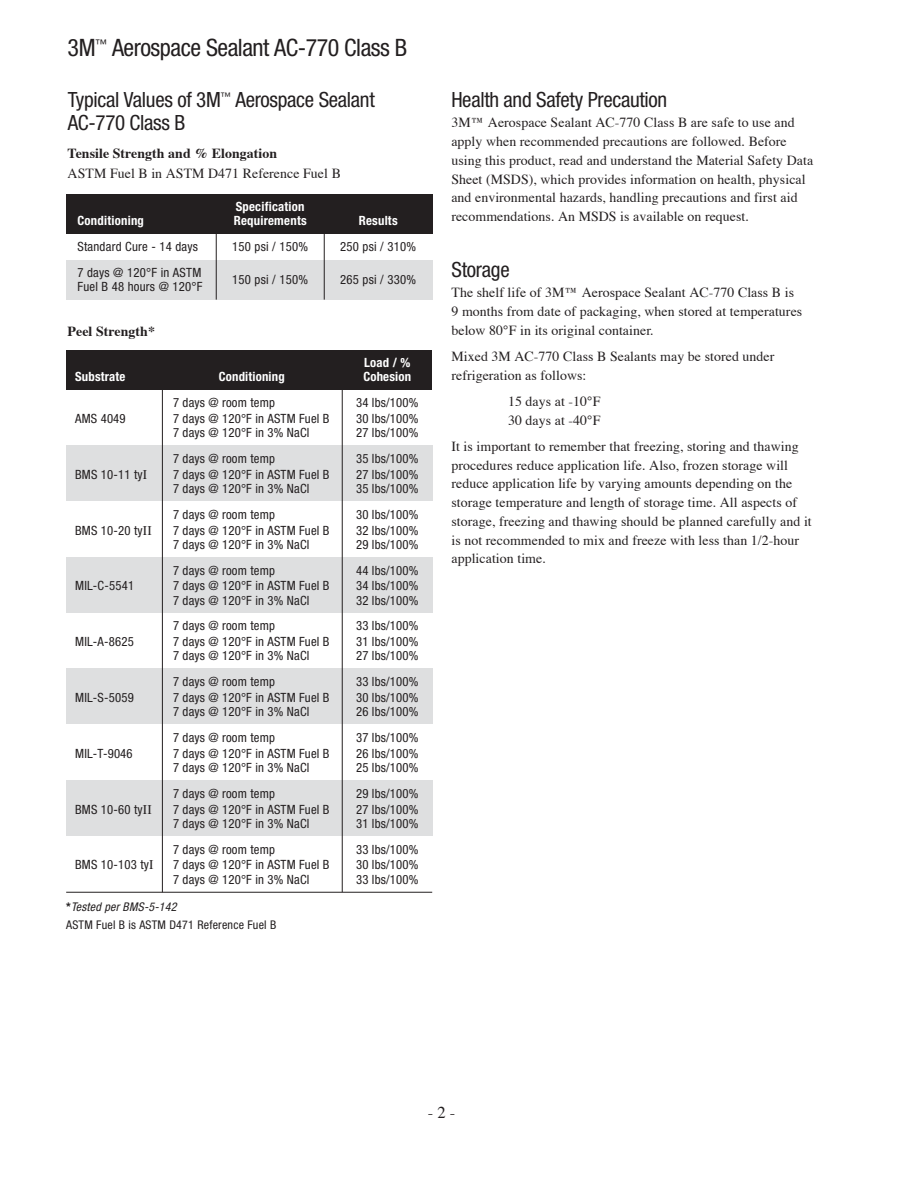
<style>
.page{position:relative;width:918px;height:1188px;background:#fff}
.page>*{position:absolute;margin:0;border:0;box-sizing:border-box;transform-origin:0 0}
.t1{font:condensed 24px "Helvetica Neue";letter-spacing:-.02em;color:#231f20}
.t2{font:condensed 21px/22.5px "Helvetica Neue";letter-spacing:-.015em;color:#231f20}
.t3{font:16.5px "Times";color:#231f20}
.t4{font:13.8px/18.8px "Times";letter-spacing:.005em;color:#231f20}
.t5{font:700 13.8px "Times";letter-spacing:.005em;color:#231f20}
.t6{font:condensed 12.75px/14.2px "Helvetica Neue";letter-spacing:.015em;color:#231f20}
.t7{font:700 condensed 12.75px "Helvetica Neue";letter-spacing:.02em;color:#fff}
.t8{font:condensed 12px/18px "Helvetica Neue";letter-spacing:.02em;color:#231f20}
.s1{font-family:"Times";font-stretch:normal;font-size:13.2px}
.s2{font-weight:700}
.s3{font-style:italic}
</style>
<div class="page">
<div style="left:66px;top:446px;width:366px;height:55px;background:#dedfe0"></div>
<div style="left:66px;top:557px;width:366px;height:55px;background:#dedfe0"></div>
<div style="left:66px;top:669px;width:366px;height:55px;background:#dedfe0"></div>
<div style="left:66px;top:780px;width:366px;height:56px;background:#dedfe0"></div>
<div style="left:66px;top:350px;width:366px;height:40px;background:#231f20"></div>
<hr style="left:66px;top:892px;width:366px;height:1px;background:#231f20">
<hr style="left:162px;top:374px;width:1px;height:518px;background:#231f20">
<hr style="left:342px;top:374px;width:1px;height:518px;background:#231f20">
<div style="left:66px;top:260px;width:366px;height:40px;background:#dedfe0"></div>
<div style="left:66px;top:194px;width:366px;height:40px;background:#231f20"></div>
<hr style="left:216px;top:229px;width:1px;height:71px;background:#231f20">
<hr style="left:324px;top:229px;width:1px;height:71px;background:#231f20">
<h1 class="t1" style="left:68px;top:39px;width:341px">3M<sup>™</sup> Aerospace Sealant AC-770 Class B</h1>
<h2 class="t2" style="left:68px;top:90px;width:309px">Typical Values of 3M<sup>™</sup> Aerospace Sealant<br>AC-770 Class B</h2>
<p class="t5" style="left:68px;top:147px;width:211px">Tensile Strength and % Elongation</p>
<p class="t4" style="left:68px;top:165px;width:275px">ASTM Fuel B in ASTM D471 Reference Fuel B</p>
<p class="t7" style="left:236px;top:202px;width:70px">Specification</p>
<p class="t7" style="left:77px;top:216px;width:68px">Conditioning</p>
<p class="t7" style="left:234px;top:216px;width:75px">Requirements</p>
<p class="t7" style="left:359px;top:216px;width:40px">Results</p>
<p class="t6" style="left:77px;top:241px;width:122px">Standard Cure - 14 days</p>
<p class="t6" style="left:232px;top:241px;width:77px">150 psi / 150%</p>
<p class="t6" style="left:340px;top:241px;width:77px">250 psi / 310%</p>
<p class="t6" style="left:77px;top:267px;width:127px">7 days @ 120°F in ASTM<br>Fuel B 48 hours @ 120°F</p>
<p class="t6" style="left:232px;top:273px;width:77px">150 psi / 150%</p>
<p class="t6" style="left:340px;top:273px;width:77px">265 psi / 330%</p>
<p class="t5" style="left:68px;top:326px;width:89px">Peel Strength*</p>
<p class="t7" style="left:364px;top:358px;width:48px">Load / %</p>
<p class="t7" style="left:75px;top:372px;width:52px">Substrate</p>
<p class="t7" style="left:219px;top:372px;width:67px">Conditioning</p>
<p class="t7" style="left:363px;top:372px;width:49px">Cohesion</p>
<p class="t6" style="left:173px;top:397px;width:103px">7 days @ room temp</p>
<p class="t6" style="left:356px;top:397px;width:64px">34 lbs/100%</p>
<p class="t6" style="left:75px;top:412px;width:52px">AMS 4049</p>
<p class="t6" style="left:173px;top:412px;width:158px">7 days @ 120°F in ASTM Fuel B</p>
<p class="t6" style="left:356px;top:412px;width:64px">30 lbs/100%</p>
<p class="t6" style="left:173px;top:427px;width:138px">7 days @ 120°F in 3% NaCl</p>
<p class="t6" style="left:356px;top:427px;width:64px">27 lbs/100%</p>
<p class="t6" style="left:173px;top:452px;width:103px">7 days @ room temp</p>
<p class="t6" style="left:356px;top:452px;width:64px">35 lbs/100%</p>
<p class="t6" style="left:75px;top:468px;width:74px">BMS 10-11 ty<span class="s1">I</span></p>
<p class="t6" style="left:173px;top:468px;width:158px">7 days @ 120°F in ASTM Fuel B</p>
<p class="t6" style="left:356px;top:468px;width:64px">27 lbs/100%</p>
<p class="t6" style="left:173px;top:482px;width:138px">7 days @ 120°F in 3% NaCl</p>
<p class="t6" style="left:356px;top:482px;width:64px">35 lbs/100%</p>
<p class="t6" style="left:173px;top:508px;width:103px">7 days @ room temp</p>
<p class="t6" style="left:356px;top:508px;width:64px">30 lbs/100%</p>
<p class="t6" style="left:75px;top:524px;width:78px">BMS 10-20 ty<span class="s1">II</span></p>
<p class="t6" style="left:173px;top:524px;width:158px">7 days @ 120°F in ASTM Fuel B</p>
<p class="t6" style="left:356px;top:524px;width:64px">32 lbs/100%</p>
<p class="t6" style="left:173px;top:538px;width:138px">7 days @ 120°F in 3% NaCl</p>
<p class="t6" style="left:356px;top:538px;width:64px">29 lbs/100%</p>
<p class="t6" style="left:173px;top:564px;width:103px">7 days @ room temp</p>
<p class="t6" style="left:356px;top:564px;width:64px">44 lbs/100%</p>
<p class="t6" style="left:75px;top:580px;width:60px">MIL-C-5541</p>
<p class="t6" style="left:173px;top:580px;width:158px">7 days @ 120°F in ASTM Fuel B</p>
<p class="t6" style="left:356px;top:580px;width:64px">34 lbs/100%</p>
<p class="t6" style="left:173px;top:594px;width:138px">7 days @ 120°F in 3% NaCl</p>
<p class="t6" style="left:356px;top:594px;width:64px">32 lbs/100%</p>
<p class="t6" style="left:173px;top:620px;width:103px">7 days @ room temp</p>
<p class="t6" style="left:356px;top:620px;width:64px">33 lbs/100%</p>
<p class="t6" style="left:75px;top:636px;width:60px">MIL-A-8625</p>
<p class="t6" style="left:173px;top:636px;width:158px">7 days @ 120°F in ASTM Fuel B</p>
<p class="t6" style="left:356px;top:636px;width:64px">31 lbs/100%</p>
<p class="t6" style="left:173px;top:650px;width:138px">7 days @ 120°F in 3% NaCl</p>
<p class="t6" style="left:356px;top:650px;width:64px">27 lbs/100%</p>
<p class="t6" style="left:173px;top:676px;width:103px">7 days @ room temp</p>
<p class="t6" style="left:356px;top:676px;width:64px">33 lbs/100%</p>
<p class="t6" style="left:75px;top:691px;width:60px">MIL-S-5059</p>
<p class="t6" style="left:173px;top:691px;width:158px">7 days @ 120°F in ASTM Fuel B</p>
<p class="t6" style="left:356px;top:691px;width:64px">30 lbs/100%</p>
<p class="t6" style="left:173px;top:706px;width:138px">7 days @ 120°F in 3% NaCl</p>
<p class="t6" style="left:356px;top:706px;width:64px">26 lbs/100%</p>
<p class="t6" style="left:173px;top:731px;width:103px">7 days @ room temp</p>
<p class="t6" style="left:356px;top:731px;width:64px">37 lbs/100%</p>
<p class="t6" style="left:75px;top:747px;width:59px">MIL-T-9046</p>
<p class="t6" style="left:173px;top:747px;width:158px">7 days @ 120°F in ASTM Fuel B</p>
<p class="t6" style="left:356px;top:747px;width:64px">26 lbs/100%</p>
<p class="t6" style="left:173px;top:761px;width:138px">7 days @ 120°F in 3% NaCl</p>
<p class="t6" style="left:356px;top:761px;width:64px">25 lbs/100%</p>
<p class="t6" style="left:173px;top:787px;width:103px">7 days @ room temp</p>
<p class="t6" style="left:356px;top:787px;width:64px">29 lbs/100%</p>
<p class="t6" style="left:75px;top:803px;width:78px">BMS 10-60 ty<span class="s1">II</span></p>
<p class="t6" style="left:173px;top:803px;width:158px">7 days @ 120°F in ASTM Fuel B</p>
<p class="t6" style="left:356px;top:803px;width:64px">27 lbs/100%</p>
<p class="t6" style="left:173px;top:817px;width:138px">7 days @ 120°F in 3% NaCl</p>
<p class="t6" style="left:356px;top:817px;width:64px">31 lbs/100%</p>
<p class="t6" style="left:173px;top:843px;width:103px">7 days @ room temp</p>
<p class="t6" style="left:356px;top:843px;width:64px">33 lbs/100%</p>
<p class="t6" style="left:75px;top:859px;width:80px">BMS 10-103 ty<span class="s1">I</span></p>
<p class="t6" style="left:173px;top:859px;width:158px">7 days @ 120°F in ASTM Fuel B</p>
<p class="t6" style="left:356px;top:859px;width:64px">30 lbs/100%</p>
<p class="t6" style="left:173px;top:873px;width:138px">7 days @ 120°F in 3% NaCl</p>
<p class="t6" style="left:356px;top:873px;width:64px">33 lbs/100%</p>
<p class="t8" style="left:66px;top:898px;width:212px"><span class="s2">*</span><span class="s3">Tested per BMS-5-142<br></span>ASTM Fuel B is ASTM D471 Reference Fuel B</p>
<h2 class="t2" style="left:451px;top:90px;width:217px">Health and Safety Precaution</h2>
<p class="t4" style="left:451px;top:115px;width:363px">3M™ Aerospace Sealant AC-770 Class B are safe to use and apply when recommended precautions are followed. Before using this product, read and understand the Material Safety Data Sheet (MSDS), which provides information on health, physical and environmental hazards, handling precautions and first aid recommendations. An MSDS is available on request.</p>
<h2 class="t2" style="left:452px;top:260px;width:60px">Storage</h2>
<p class="t4" style="left:452px;top:284px;width:352px">The shelf life of 3M™ Aerospace Sealant AC-770 Class B is<br>9 months from date of packaging, when stored at temperatures below 80°F in its original container.</p>
<p class="t4" style="left:452px;top:348px;width:324px">Mixed 3M AC-770 Class B Sealants may be stored under refrigeration as follows:</p>
<p class="t4" style="left:508px;top:393px;width:94px">15 days at -10°F<br>30 days at -40°F</p>
<p class="t4" style="left:452px;top:438px;width:362px">It is important to remember that freezing, storing and thawing procedures reduce application life. Also, frozen storage will reduce application life by varying amounts depending on the storage temperature and length of storage time. All aspects of storage, freezing and thawing should be planned carefully and it is not recommended to mix and freeze with less than 1/2-hour application time.</p>
<p class="t3" style="left:428px;top:1106px;width:29px">- 2 -</p>
</div>
